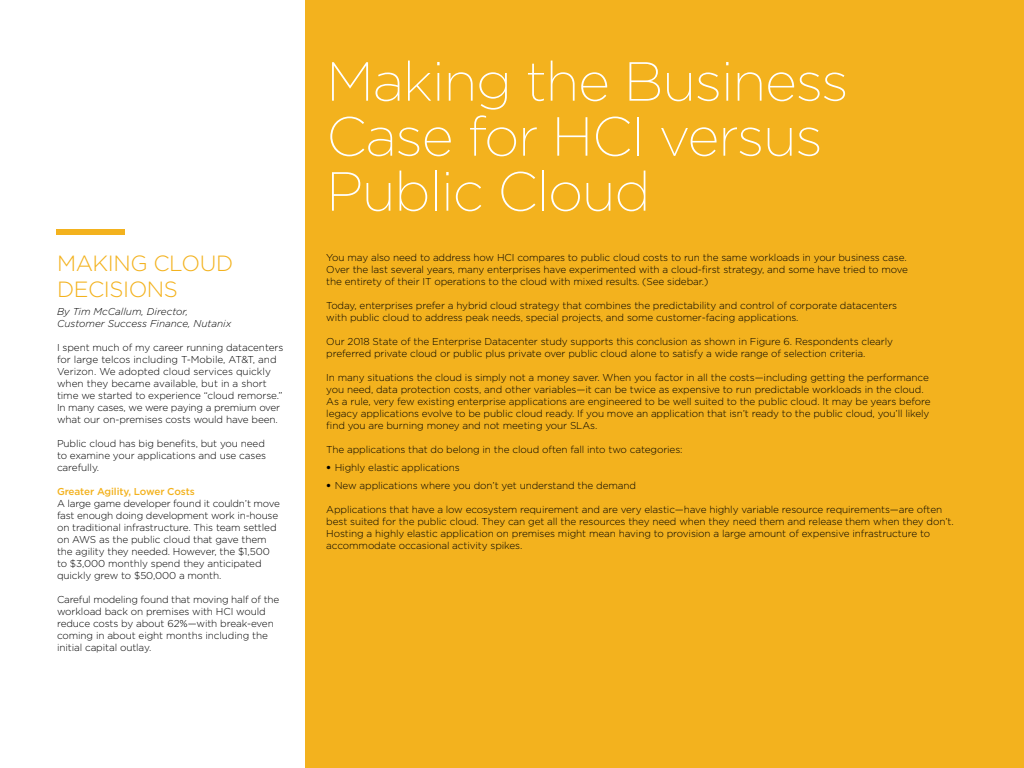
<style>
.page{position:relative;width:1024px;height:768px;background:#fff}
.page>*{position:absolute;margin:0;border:0;box-sizing:border-box;transform-origin:0 0}
.t1{font:200 55px/55px "Gotham";letter-spacing:-.02em;color:#fff}
.t2{font:300 22px/26.4px "Gotham";letter-spacing:-.02em;color:#f3b21e}
.t3{font:300 10px/12px "Gotham";letter-spacing:-.01em;color:#000}
.t4{font:italic 300 10px/12px "Gotham";color:#000}
.t5{font:500 10px "Gotham";letter-spacing:-.01em;color:#f3b21e}
.s1{font-weight:900}
</style>
<div class="page">
<div style="left:305px;top:0;width:719px;height:768px;background:#f3b21e"></div>
<div style="left:57px;top:229px;width:68px;height:6px;background:#f3b21e"></div>
<h2 class="t2" style="left:57px;top:249px;width:178px">MAKING CLOUD<br>DECISIONS</h2>
<p class="t4" style="left:57px;top:305px;width:176px">By Tim McCallum, Director,<br>Customer Success Finance, Nutanix</p>
<p class="t3" style="left:57px;top:341px;width:228px">I spent much of my career running datacenters for large telcos including T-Mobile, AT&amp;T, and Verizon. We adopted cloud services quickly when they became available, but in a short time we started to experience “cloud remorse.” In many cases, we were paying a premium over what our on-premises costs would have been.</p>
<p class="t3" style="left:57px;top:437px;width:211px;text-align:justify">Public cloud has big benefits, but you need to examine your applications and use cases carefully.</p>
<p class="t5" style="left:57px;top:485px;width:139px">Greater Agility, Lower Costs</p>
<p class="t3" style="left:57px;top:497px;width:224px">A large game developer found it couldn’t move fast enough doing development work in-house on traditional infrastructure. This team settled on AWS as the public cloud that gave them the agility they needed. However, the $1,500 to $3,000 monthly spend they anticipated quickly grew to $50,000 a month.</p>
<p class="t3" style="left:57px;top:593px;width:224px">Careful modeling found that moving half of the workload back on premises with HCI would reduce costs by about 62%—with break-even coming in about eight months including the initial capital outlay.</p>
<h1 class="t1" style="left:326px;top:52px;width:524px">Making the Business<br>Case for HCI versus<br>Public Cloud</h1>
<p class="t3" style="left:326px;top:251px;width:583px">You may also need to address how HCI compares to public cloud costs to run the same workloads in your business case.<br>Over the last several years, many enterprises have experimented with a cloud-first strategy, and some have tried to move the entirety of their IT operations to the cloud with mixed results. (See sidebar.)</p>
<p class="t3" style="left:326px;top:299px;width:572px">Today, enterprises prefer a hybrid cloud strategy that combines the predictability and control of corporate datacenters with public cloud to address peak needs, special projects, and some customer-facing applications.</p>
<p class="t3" style="left:326px;top:335px;width:568px">Our 2018 State of the Enterprise Datacenter study supports this conclusion as shown in Figure 6. Respondents clearly preferred private cloud or public plus private over public cloud alone to satisfy a wide range of selection criteria.</p>
<p class="t3" style="left:326px;top:371px;width:606px">In many situations the cloud is simply not a money saver. When you factor in all the costs—including getting the performance you need, data protection costs, and other variables—it can be twice as expensive to run predictable workloads in the cloud.<br>As a rule, very few existing enterprise applications are engineered to be well suited to the public cloud. It may be years before legacy applications evolve to be public cloud ready. If you move an application that isn’t ready to the public cloud, you’ll likely find you are burning money and not meeting your SLAs.</p>
<p class="t3" style="left:326px;top:443px;width:358px">The applications that do belong in the cloud often fall into two categories:</p>
<p class="t3" style="left:326px;top:461px;width:135px"><span class="s1">•</span> Highly elastic applications</p>
<p class="t3" style="left:326px;top:479px;width:311px"><span class="s1">•</span> New applications where you don’t yet understand the demand</p>
<p class="t3" style="left:326px;top:503px;width:629px">Applications that have a low ecosystem requirement and are very elastic—have highly variable resource requirements—are often best suited for the public cloud. They can get all the resources they need when they need them and release them when they don’t.<br>Hosting a highly elastic application on premises might mean having to provision a large amount of expensive infrastructure to accommodate occasional activity spikes.</p>
</div>
